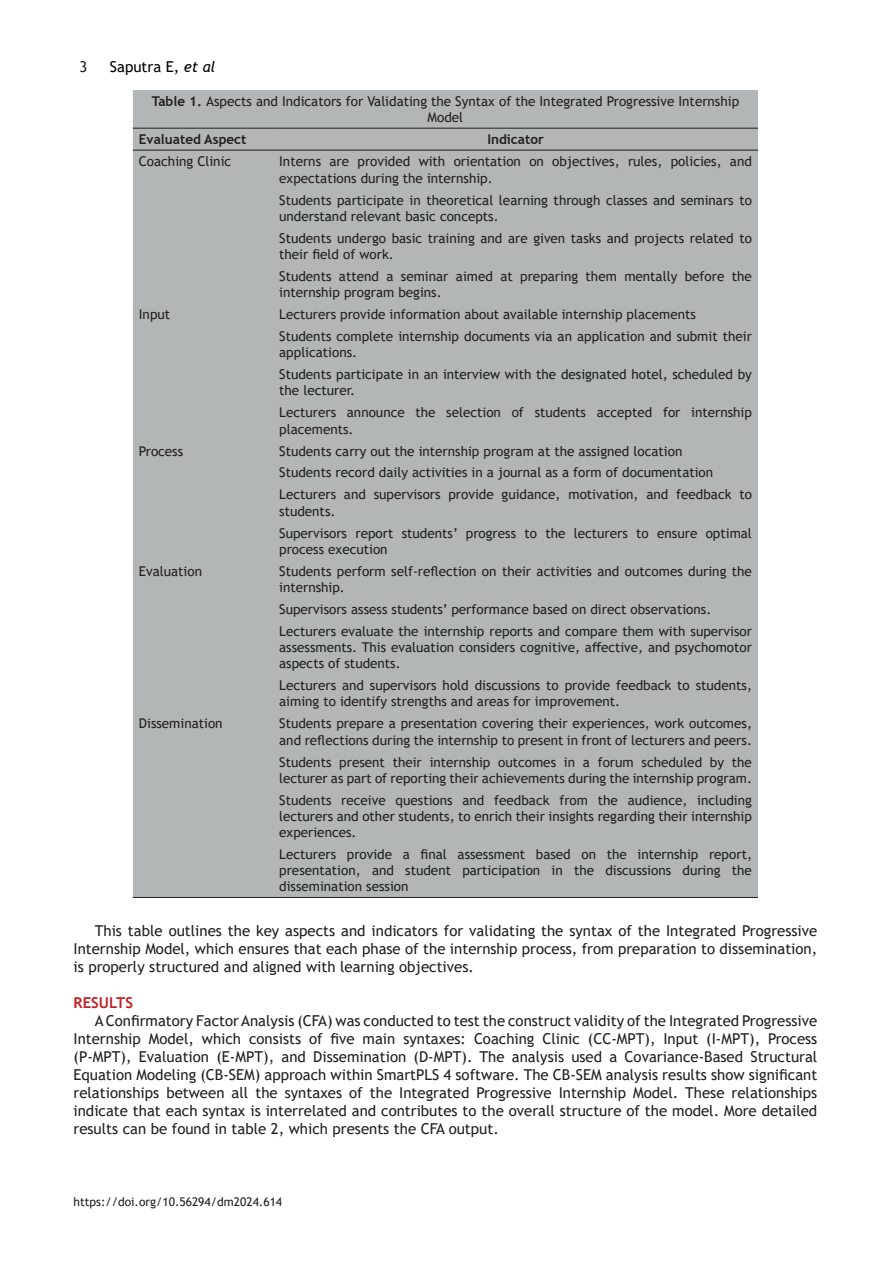
<style>
.page{position:relative;width:893px;height:1263px;background:#fff}
.page>*{position:absolute;margin:0;border:0;box-sizing:border-box;transform-origin:0 0}
.t1{font:15px/18px "Trebuchet MS";color:#231f20;text-align:justify}
.t2{font:15px "Trebuchet MS";color:#000}
.t3{font:700 15px "Trebuchet MS";color:#c22025}
.t4{font:13.5px/16.2px "Trebuchet MS";color:#231f20}
.t5{font:700 13.5px "Trebuchet MS";color:#231f20}
.t6{font:12px "Trebuchet MS";color:#231f20}
.s1{font-style:italic}
.s2{font-weight:700}
</style>
<div class="page">
<div style="left:133px;top:90px;width:625px;height:807px;background:#b2b6b6"></div>
<hr style="left:133px;top:128px;width:140px;height:1px;background:#231f20">
<hr style="left:273px;top:128px;width:485px;height:1px;background:#231f20">
<hr style="left:133px;top:150px;width:140px;height:1px;background:#231f20">
<hr style="left:273px;top:150px;width:485px;height:1px;background:#231f20">
<hr style="left:133px;top:897px;width:140px;height:1px;background:#231f20">
<hr style="left:273px;top:897px;width:485px;height:1px;background:#231f20">
<p class="t1" style="left:80px;top:58px;width:9px">3</p>
<p class="t2" style="left:110px;top:57px;width:107px">Saputra E, <span class="s1">et al</span></p>
<p class="t4" style="left:152px;top:93px;width:589px;text-align:center"><span class="s2">Table 1.</span> Aspects and Indicators for Validating the Syntax of the Integrated Progressive Internship<br>Model</p>
<p class="t5" style="left:139px;top:131px;width:109px">Evaluated Aspect</p>
<p class="t5" style="left:487px;top:131px;width:58px">Indicator</p>
<p class="t4" style="left:139px;top:153px;width:94px">Coaching Clinic</p>
<p class="t4" style="left:279px;top:153px;width:474px">Interns are provided with orientation on objectives, rules, policies, and expectations during the internship.</p>
<p class="t4" style="left:279px;top:192px;width:474px">Students participate in theoretical learning through classes and seminars to understand relevant basic concepts.</p>
<p class="t4" style="left:279px;top:230px;width:474px">Students undergo basic training and are given tasks and projects related to their field of work.</p>
<p class="t4" style="left:279px;top:268px;width:474px">Students attend a seminar aimed at preparing them mentally before the internship program begins.</p>
<p class="t4" style="left:139px;top:306px;width:33px">Input</p>
<p class="t4" style="left:279px;top:306px;width:418px">Lecturers provide information about available internship placements</p>
<p class="t4" style="left:279px;top:328px;width:474px">Students complete internship documents via an application and submit their applications.</p>
<p class="t4" style="left:279px;top:366px;width:474px">Students participate in an interview with the designated hotel, scheduled by the lecturer.</p>
<p class="t4" style="left:279px;top:404px;width:474px">Lecturers announce the selection of students accepted for internship placements.</p>
<p class="t4" style="left:139px;top:442px;width:46px">Process</p>
<p class="t4" style="left:279px;top:442px;width:405px">Students carry out the internship program at the assigned location</p>
<p class="t4" style="left:279px;top:464px;width:435px">Students record daily activities in a journal as a form of documentation</p>
<p class="t4" style="left:279px;top:486px;width:474px">Lecturers and supervisors provide guidance, motivation, and feedback to students.</p>
<p class="t4" style="left:279px;top:525px;width:474px">Supervisors report students’ progress to the lecturers to ensure optimal process execution</p>
<p class="t4" style="left:139px;top:563px;width:65px">Evaluation</p>
<p class="t4" style="left:279px;top:563px;width:474px">Students perform self-reflection on their activities and outcomes during the internship.</p>
<p class="t4" style="left:279px;top:601px;width:434px">Supervisors assess students’ performance based on direct observations.</p>
<p class="t4" style="left:279px;top:623px;width:474px;text-align:justify">Lecturers evaluate the internship reports and compare them with supervisor assessments. This evaluation considers cognitive, affective, and psychomotor aspects of students.</p>
<p class="t4" style="left:279px;top:677px;width:474px">Lecturers and supervisors hold discussions to provide feedback to students, aiming to identify strengths and areas for improvement.</p>
<p class="t4" style="left:139px;top:715px;width:85px">Dissemination</p>
<p class="t4" style="left:279px;top:715px;width:474px">Students prepare a presentation covering their experiences, work outcomes, and reflections during the internship to present in front of lecturers and peers.</p>
<p class="t4" style="left:279px;top:753px;width:474px">Students present their internship outcomes in a forum scheduled by the lecturer as part of reporting their achievements during the internship program.</p>
<p class="t4" style="left:279px;top:792px;width:474px;text-align:justify">Students receive questions and feedback from the audience, including lecturers and other students, to enrich their insights regarding their internship experiences.</p>
<p class="t4" style="left:279px;top:846px;width:474px;text-align:justify">Lecturers provide a final assessment based on the internship report, presentation, and student participation in the discussions during the dissemination session</p>
<p class="t1" style="left:74px;top:922px;width:745px;text-indent:21px">This table outlines the key aspects and indicators for validating the syntax of the Integrated Progressive Internship Model, which ensures that each phase of the internship process, from preparation to dissemination, is properly structured and aligned with learning objectives.</p>
<p class="t3" style="left:74px;top:993px;width:61px">RESULTS</p>
<p class="t1" style="left:74px;top:1012px;width:745px;text-indent:21px">A Confirmatory Factor Analysis (CFA) was conducted to test the construct validity of the Integrated Progressive Internship Model, which consists of five main syntaxes: Coaching Clinic (CC-MPT), Input (I-MPT), Process (P-MPT), Evaluation (E-MPT), and Dissemination (D-MPT). The analysis used a Covariance-Based Structural Equation Modeling (CB-SEM) approach within SmartPLS 4 software. The CB-SEM analysis results show significant relationships between all the syntaxes of the Integrated Progressive Internship Model. These relationships indicate that each syntax is interrelated and contributes to the overall structure of the model. More detailed results can be found in table 2, which presents the CFA output.</p>
<p class="t6" style="left:74px;top:1194px;width:210px">https://doi.org/10.56294/dm2024.614</p>
</div>
